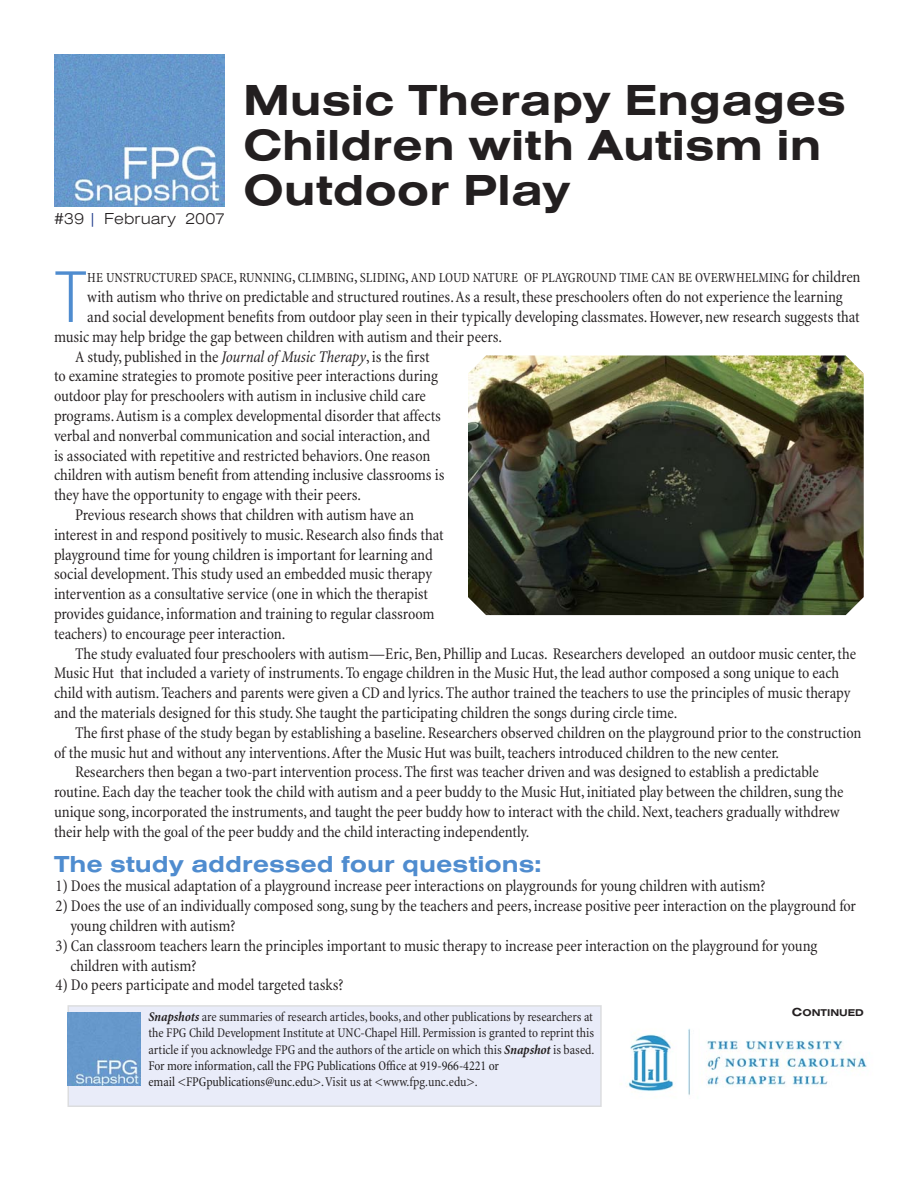
<style>
.page{position:relative;width:918px;height:1188px;background:#fff}
.page>*{position:absolute;margin:0;border:0;box-sizing:border-box;transform-origin:0 0}
._1stParagraf{font:75.9px "Nimbus San D Ligh Cond";color:#4f8ccf}
.Headline_Sub{font:45px/45px "Nimbus San T Bold Exte";color:#231f20}
.Subhead_1{font:24px "Nimbus San T Bold Exte";color:#4f8ccf}
.Body_Text{font:condensed 16.5px/19.8px "Minion";letter-spacing:-.005em;color:#231f20}
._1stParagraf-2{font:condensed 16.5px/19.8px "Minion";letter-spacing:-.005em;color:#231f20}
.t1{font:16.5px "Nimbus San T Ligh Exte";color:#231f20}
._1stParagraf-3{font:condensed 14.1px "Minion";color:#231f20}
._1stParagraf-4{font:condensed 13.5px/16.2px "Minion";letter-spacing:-.005em;color:#231f20}
.Subhead_2{font:10.2px "Nimbus San T Bold Exte";color:#231f20}
.s1{color:#253f8e}
.s2{font-size:16.5px}
.s3{font-style:italic}
.s4{font-weight:700;font-style:italic}
.s5{color:#1a1818}
.s6{font-size:12px}
</style>
<div class="page">
<img style="left:54px;top:54px;width:171px;height:153px">
<img style="left:626px;top:1028px;width:241px;height:67px">
<div style="left:68px;top:1006px;width:533px;height:100px;background:#e9ecf9"></div>
<div style="left:68px;top:1005px;width:534px;height:102px;border:2px solid #dcdddf"></div>
<img style="left:68px;top:1013px;width:73px;height:73px">
<img style="left:468px;top:356px;width:396px;height:259px">
<p class="t1" style="left:54px;top:209px;width:173px">#39 <span class="s1">|</span> February 2007</p>
<p class="Headline_Sub" style="left:243px;top:77px;width:604px">Music Therapy Engages<br>Children with Autism in<br>Outdoor Play</p>
<p class="_1stParagraf" style="left:54px;top:255px;width:35px">T</p>
<p class="_1stParagraf-3" style="left:87px;top:271px;width:775px">he unstructured space<span class="s2">,</span> running<span class="s2">,</span> climbing<span class="s2">,</span> sliding<span class="s2">,</span> and loud nature of playground time can be overwhelming <span class="s2">for children</span></p>
<p class="_1stParagraf-2" style="left:87px;top:287px;width:757px">with autism who thrive on predictable and structured routines. As a result, these preschoolers often do not experience the learning</p>
<p class="_1stParagraf-2" style="left:87px;top:307px;width:774px">and social development benefits from outdoor play seen in their typically developing classmates. However, new research suggests that</p>
<p class="_1stParagraf-2" style="left:54px;top:327px;width:450px">music may help bridge the gap between children with autism and their peers.</p>
<p class="Body_Text" style="left:54px;top:347px;width:392px;text-indent:21px">A study, published in the <span class="s3">Journal of Music Therapy</span>, is the first to examine strategies to promote positive peer interactions during outdoor play for preschoolers with autism in inclusive child care programs. Autism is a complex developmental disorder that affects verbal and nonverbal communication and social interaction, and<br>is associated with repetitive and restricted behaviors. One reason children with autism benefit from attending inclusive classrooms is they have the opportunity to engage with their peers.</p>
<p class="Body_Text" style="left:54px;top:505px;width:391px;text-indent:21px">Previous research shows that children with autism have an interest in and respond positively to music. Research also finds that playground time for young children is important for learning and social development. This study used an embedded music therapy intervention as a consultative service (one in which the therapist provides guidance, information and training to regular classroom teachers) to encourage peer interaction.</p>
<p class="Body_Text" style="left:54px;top:644px;width:804px;text-indent:21px">The study evaluated four preschoolers with autism—Eric, Ben, Phillip and Lucas. Researchers developed an outdoor music center, the Music Hut that included a variety of instruments. To engage children in the Music Hut, the lead author composed a song unique to each child with autism. Teachers and parents were given a CD and lyrics. The author trained the teachers to use the principles of music therapy and the materials designed for this study. She taught the participating children the songs during circle time.</p>
<p class="Body_Text" style="left:54px;top:723px;width:809px;text-indent:21px">The first phase of the study began by establishing a baseline. Researchers observed children on the playground prior to the construction of the music hut and without any interventions. After the Music Hut was built, teachers introduced children to the new center.</p>
<p class="Body_Text" style="left:54px;top:763px;width:791px;text-indent:21px">Researchers then began a two-part intervention process. The first was teacher driven and was designed to establish a predictable routine. Each day the teacher took the child with autism and a peer buddy to the Music Hut, initiated play between the children, sung the unique song, incorporated the instruments, and taught the peer buddy how to interact with the child. Next, teachers gradually withdrew their help with the goal of the peer buddy and the child interacting independently.</p>
<p class="Subhead_1" style="left:54px;top:850px;width:489px">The study addressed four questions:</p>
<p class="_1stParagraf-2" style="left:56px;top:877px;width:711px">1) Does the musical adaptation of a playground increase peer interactions on playgrounds for young children with autism?</p>
<p class="_1stParagraf-2" style="left:70px;top:896px;width:787px;text-indent:-15px">2) Does the use of an individually composed song, sung by the teachers and peers, increase positive peer interaction on the playground for young children with autism?</p>
<p class="_1stParagraf-2" style="left:70px;top:936px;width:748px;text-indent:-15px">3) Can classroom teachers learn the principles important to music therapy to increase peer interaction on the playground for young children with autism?</p>
<p class="_1stParagraf-2" style="left:56px;top:976px;width:289px">4) Do peers participate and model targeted tasks?</p>
<p class="_1stParagraf-4" style="left:148px;top:1009px;width:448px"><span class="s4">Snapshots</span> are summaries of research articles, books, and other publications by researchers at the FPG Child Development Institute at UNC-Chapel Hill. Permission is granted to reprint this article if you acknowledge FPG and the authors of the article on which this <span class="s4">Snapshot</span> is based.<br><span class="s5">For more information, call the FPG Publications Office at 919-966-4221 or<br>email &lt;FPGpublications@unc.edu&gt;.</span> Visit us at &lt;www.fpg.unc.edu&gt;.</p>
<p class="Subhead_2" style="left:792px;top:1007px;width:74px"><span class="s6">C</span>ontinued</p>
</div>
